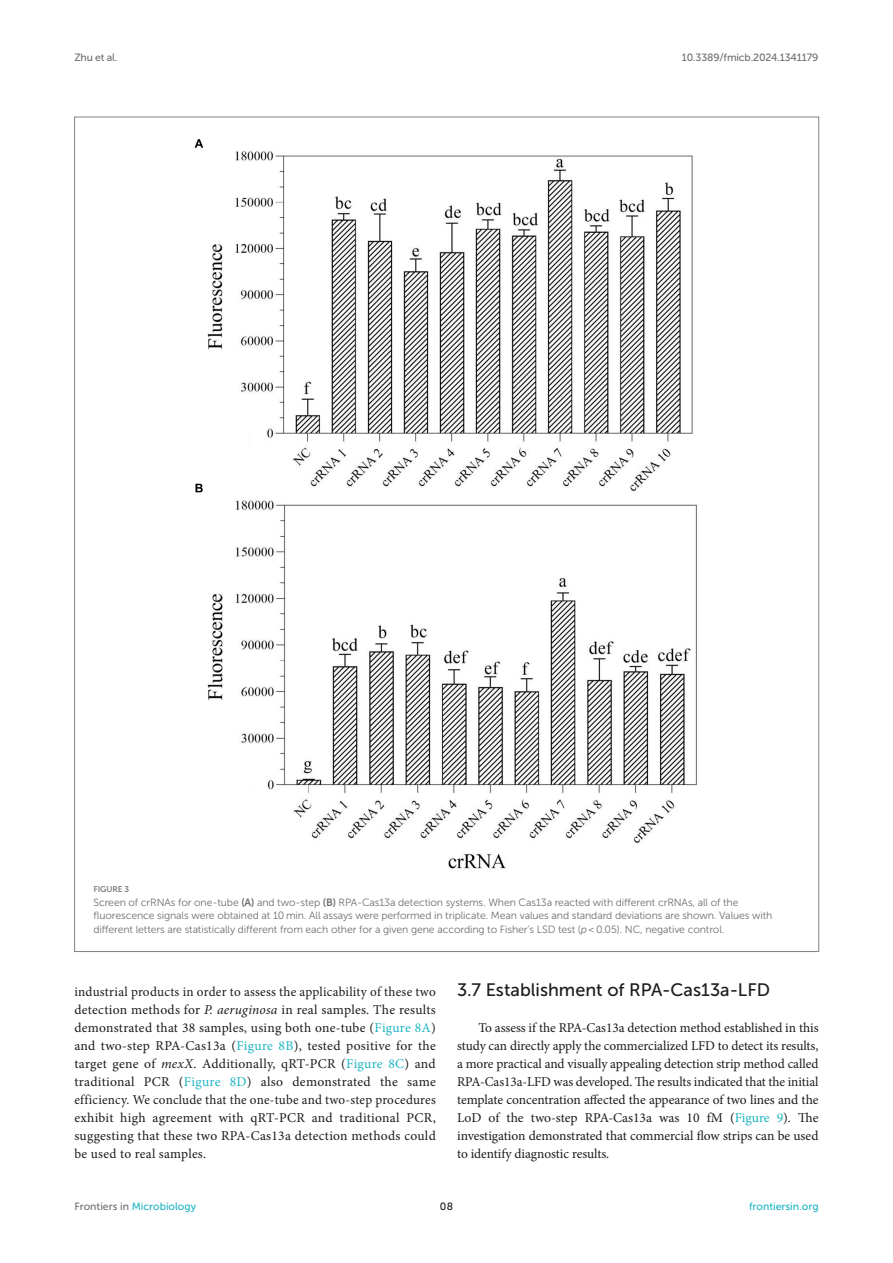
<style>
.page{position:relative;width:893px;height:1263px;background:#fff}
.page>*{position:absolute;margin:0;border:0;box-sizing:border-box;transform-origin:0 0}
.HEAD_2{font:18px "Museo Sans 500";color:#1b1c1b}
.TEXT_FLUSH{font:13.5px/18px "Minion Pro";letter-spacing:.005em;color:#1b1c1b;text-align:justify}
.FIG_LEG{font:10.5px/13.5px "Museo Sans 300";letter-spacing:-.01em;color:#706f70}
.t1{font:10.5px "Museo Sans 500";color:#1db5c3}
.t2{font:10.5px "Museo Sans 500";letter-spacing:-.015em;color:#706f70}
.t3{font:10.5px "Museo Sans 500";color:#1b1c1b}
.FIG_HD{font:8.25px "Museo Sans 700";letter-spacing:-.01em;color:#7e7f7f}
.s1{font-family:"Museo Sans 700"}
.s2{font-style:italic}
.s3{color:#1db5c3}
.s4{color:#706f70}
</style>
<div class="page">
<img style="left:194px;top:139px;width:503px;height:730px">
<p class="t2" style="left:74px;top:51px;width:45px">Zhu et al.</p>
<p class="t2" style="left:682px;top:51px;width:138px">10.3389/fmicb.2024.1341179</p>
<p class="FIG_HD" style="left:94px;top:885px;width:37px">FIGURE 3</p>
<p class="FIG_LEG" style="left:94px;top:895px;width:680px">Screen of crRNAs for one-tube <span class="s1">(A)</span> and two-step <span class="s1">(B)</span> RPA-Cas13a detection systems. When Cas13a reacted with different crRNAs, all of the fluorescence signals were obtained at 10 min. All assays were performed in triplicate. Mean values and standard deviations are shown. Values with different letters are statistically different from each other for a given gene according to Fisher’s LSD test (<span class="s2">p</span> &lt; 0.05). NC, negative control.</p>
<p class="TEXT_FLUSH" style="left:74px;top:983px;width:363px">industrial products in order to assess the applicability of these two detection methods for <span class="s2">P. aeruginosa</span> in real samples. The results demonstrated that 38 samples, using both one-tube (<span class="s3">Figure 8A</span>) and two-step RPA-Cas13a (<span class="s3">Figure 8B</span>), tested positive for the target gene of <span class="s2">mexX</span>. Additionally, qRT-PCR (<span class="s3">Figure 8C</span>) and traditional PCR (<span class="s3">Figure 8D</span>) also demonstrated the same efficiency. We conclude that the one-tube and two-step procedures exhibit high agreement with qRT-PCR and traditional PCR, suggesting that these two RPA-Cas13a detection methods could be used to real samples.</p>
<p class="HEAD_2" style="left:457px;top:980px;width:315px">3.7 Establishment of RPA-Cas13a-LFD</p>
<p class="TEXT_FLUSH" style="left:457px;top:1019px;width:363px;text-indent:21px">To assess if the RPA-Cas13a detection method established in this study can directly apply the commercialized LFD to detect its results, a more practical and visually appealing detection strip method called RPA-Cas13a-LFD was developed. The results indicated that the initial template concentration affected the appearance of two lines and the LoD of the two-step RPA-Cas13a was 10 fM (<span class="s3">Figure 9</span>). The investigation demonstrated that commercial flow strips can be used to identify diagnostic results.</p>
<p class="t1" style="left:74px;top:1200px;width:123px"><span class="s4">Frontiers in</span> Microbiology</p>
<p class="t3" style="left:440px;top:1200px;width:15px">08</p>
<p class="t1" style="left:749px;top:1200px;width:71px">frontiersin.org</p>
</div>
